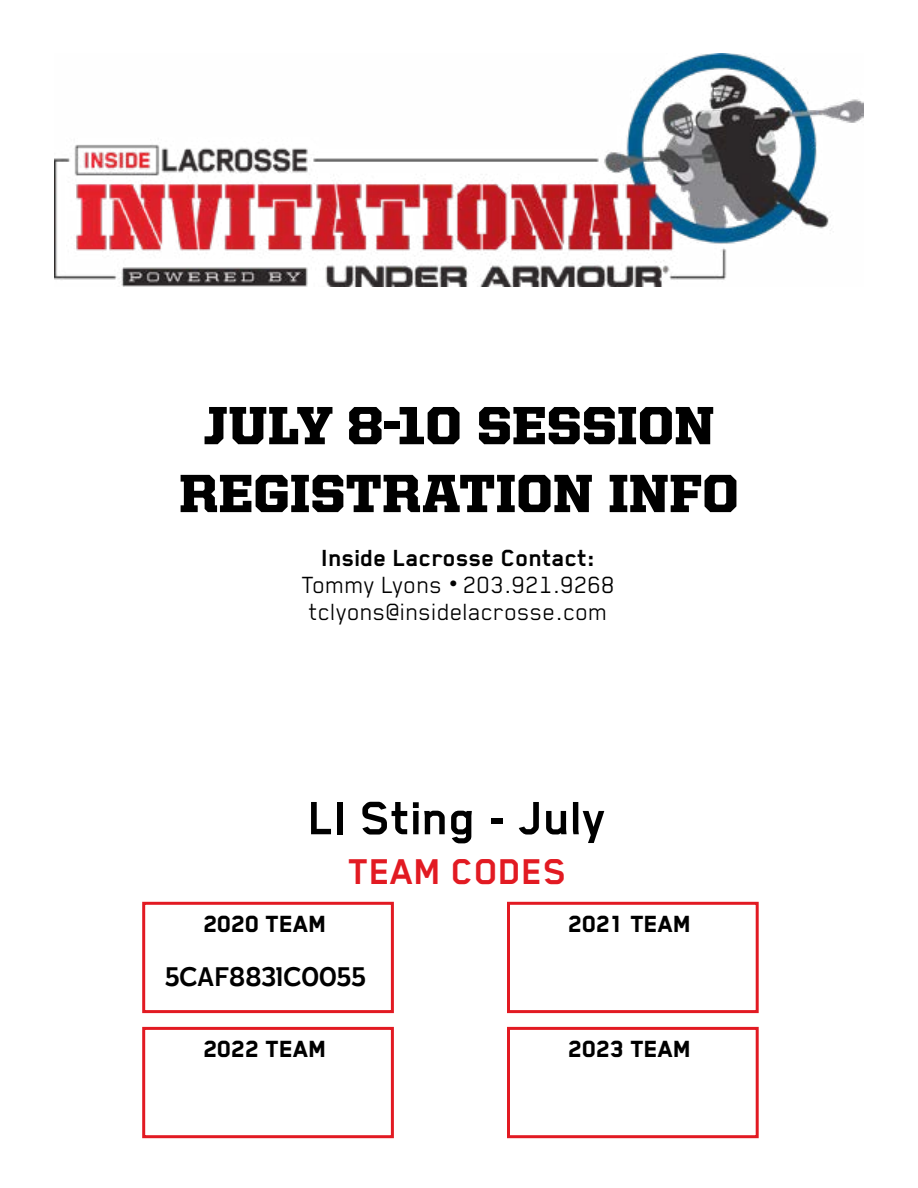
<style>
.page{position:relative;width:918px;height:1188px;background:#fff}
.page>*{position:absolute;margin:0;border:0;box-sizing:border-box;transform-origin:0 0}
.t1{font:900 54px/67.9px "United Serif Reg";color:#000;text-align:center}
.t2{font:700 54px "Blender";color:#000}
.t3{font:700 41.55px "Blender";color:#e21a22}
.t4{font:27px/27px "Blender";color:#000;text-align:center}
.t5{font:800 27px "Blender";color:#000}
.t6{font:500 27px "Karu";color:#000}
.s1{font-weight:700}
.s2{font-family:"Locator"}
</style>
<div class="page">
<img style="left:54px;top:54px;width:809px;height:232px">
<div style="left:142px;top:902px;width:252px;height:111px;border:3px solid #e21a22"></div>
<div style="left:507px;top:902px;width:252px;height:111px;border:3px solid #e21a22"></div>
<div style="left:142px;top:1027px;width:252px;height:111px;border:3px solid #e21a22"></div>
<div style="left:507px;top:1027px;width:252px;height:111px;border:3px solid #e21a22"></div>
<h1 class="t1" style="left:179px;top:391px;width:561px">JULY 8-10 SESSION<br>REGISTRATION INFO</h1>
<p class="t4" style="left:302px;top:543px;width:315px"><span class="s1">Inside Lacrosse Contact:<br></span>Tommy Lyons <span class="s2">•</span> 203.921.9268 tclyons@insidelacrosse.com</p>
<h1 class="t2" style="left:310px;top:788px;width:299px">LI Sting - July</h1>
<h2 class="t3" style="left:350px;top:849px;width:220px">TEAM CODES</h2>
<p class="t5" style="left:204px;top:909px;width:125px">2020 TEAM</p>
<p class="t6" style="left:165px;top:958px;width:203px">5CAF8831C0055</p>
<p class="t5" style="left:569px;top:909px;width:125px">2021 TEAM</p>
<p class="t5" style="left:204px;top:1034px;width:125px">2022 TEAM</p>
<p class="t5" style="left:569px;top:1034px;width:125px">2023 TEAM</p>
</div>
